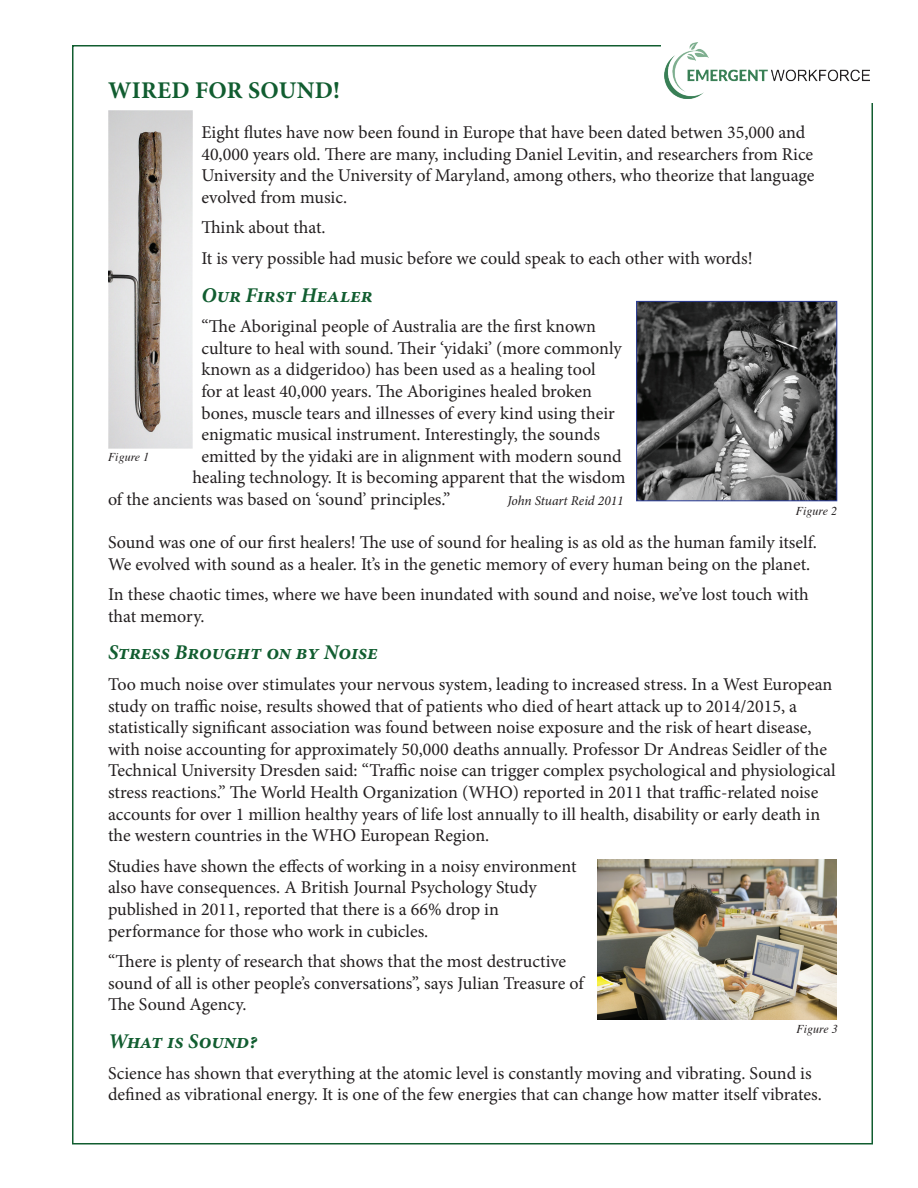
<style>
.page{position:relative;width:918px;height:1188px;background:#fff}
.page>*{position:absolute;margin:0;border:0;box-sizing:border-box;transform-origin:0 0}
.t1{font:700 24px "Minion Pro";letter-spacing:.01em;color:#115d30}
.t2{font:italic 700 21px "Minion Pro";color:#115d30}
.t3{font:18px/21.6px "Minion Pro";color:#231f20}
.t4{font:italic 13.5px "Minion Pro";letter-spacing:-.005em;color:#231f20}
.t5{font:italic 12px "Times";color:#231f20}
</style>
<div class="page">
<img style="left:108px;top:111px;width:84px;height:337px">
<img style="left:638px;top:303px;width:197px;height:196px">
<div style="left:636px;top:301px;width:201px;height:200px;border:1px solid #2c3e99"></div>
<img style="left:597px;top:860px;width:240px;height:159px">
<img style="left:664px;top:43px;width:205px;height:56px">
<h1 class="t1" style="left:108px;top:74px;width:233px">WIRED FOR SOUND!</h1>
<p class="t3" style="left:201px;top:122px;width:615px">Eight flutes have now been found in Europe that have been dated betwen 35,000 and 40,000 years old. There are many, including Daniel Levitin, and researchers from Rice University and the University of Maryland, among others, who theorize that language evolved from music.</p>
<p class="t3" style="left:201px;top:212px;width:553px;line-height:30.6px">Think about that.<br>It is very possible had music before we could speak to each other with words!</p>
<p class="t2" style="left:201px;top:280px;width:173px">Our First Healer</p>
<p class="t3" style="left:201px;top:316px;width:396px">“The Aboriginal people of Australia are the first known</p>
<p class="t3" style="left:201px;top:337px;width:422px">culture to heal with sound. Their ‘yidaki’ (more commonly</p>
<p class="t3" style="left:201px;top:359px;width:396px">known as a didgeridoo) has been used as a healing tool</p>
<p class="t3" style="left:201px;top:380px;width:392px">for at least 40,000 years. The Aborigines healed broken</p>
<p class="t3" style="left:201px;top:402px;width:415px">bones, muscle tears and illnesses of every kind using their</p>
<p class="t3" style="left:201px;top:424px;width:400px">enigmatic musical instrument. Interestingly, the sounds</p>
<p class="t3" style="left:201px;top:445px;width:422px">emitted by the yidaki are in alignment with modern sound</p>
<p class="t3" style="left:192px;top:467px;width:435px">healing technology. It is becoming apparent that the wisdom</p>
<p class="t3" style="left:108px;top:488px;width:344px">of the ancients was based on ‘sound’ principles.”</p>
<p class="t4" style="left:508px;top:491px;width:118px">John Stuart Reid 2011</p>
<p class="t3" style="left:108px;top:532px;width:711px">Sound was one of our first healers! The use of sound for healing is as old as the human family itself.<br>We evolved with sound as a healer. It’s in the genetic memory of every human being on the planet.</p>
<p class="t3" style="left:108px;top:584px;width:702px">In these chaotic times, where we have been inundated with sound and noise, we’ve lost touch with that memory.</p>
<p class="t2" style="left:108px;top:638px;width:272px">Stress Brought on by Noise</p>
<p class="t3" style="left:108px;top:674px;width:729px">Too much noise over stimulates your nervous system, leading to increased stress. In a West European study on traffic noise, results showed that of patients who died of heart attack up to 2014/2015, a statistically significant association was found between noise exposure and the risk of heart disease, with noise accounting for approximately 50,000 deaths annually. Professor Dr Andreas Seidler of the Technical University Dresden said: “Traffic noise can trigger complex psychological and physiological stress reactions.” The World Health Organization (WHO) reported in 2011 that traffic-related noise accounts for over 1 million healthy years of life lost annually to ill health, disability or early death in the western countries in the WHO European Region.</p>
<p class="t3" style="left:108px;top:855px;width:470px">Studies have shown the effects of working in a noisy environment also have consequences. A British Journal Psychology Study published in 2011, reported that there is a 66% drop in performance for those who work in cubicles.</p>
<p class="t3" style="left:108px;top:951px;width:477px">“There is plenty of research that shows that the most destructive sound of all is other people’s conversations”, says Julian Treasure of<br>The Sound Agency.</p>
<p class="t2" style="left:108px;top:1026px;width:151px">What is Sound?</p>
<p class="t3" style="left:108px;top:1062px;width:715px">Science has shown that everything at the atomic level is constantly moving and vibrating. Sound is defined as vibrational energy. It is one of the few energies that can change how matter itself vibrates.</p>
<p class="t5" style="left:108px;top:446px;width:43px">Figure 1</p>
<p class="t5" style="left:796px;top:501px;width:43px">Figure 2</p>
<p class="t5" style="left:796px;top:1018px;width:43px">Figure 3</p>
</div>
